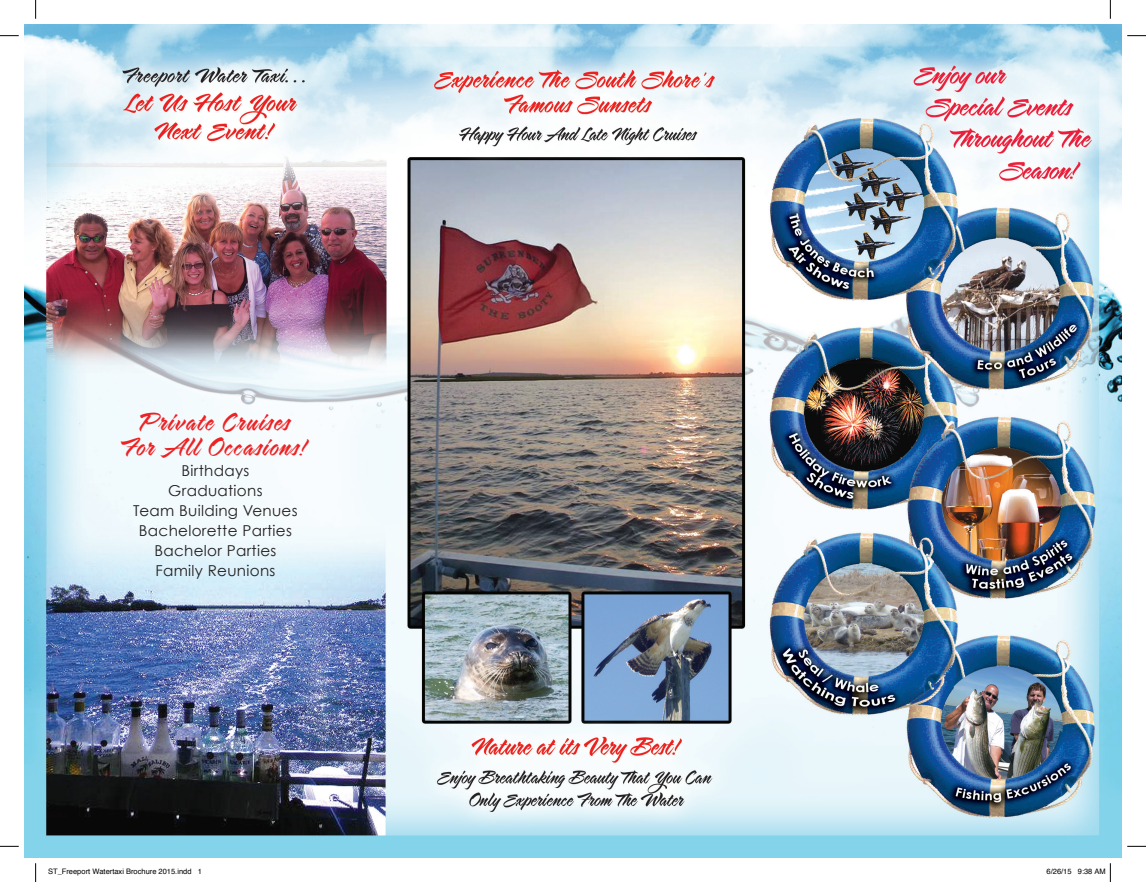
<style>
.page{position:relative;width:1146px;height:882px;background:#fff}
.page>*{position:absolute;margin:0;border:0;box-sizing:border-box;transform-origin:0 0}
.t1{font:30px/25px "SARAHSCRIPT";letter-spacing:.03em;color:#ee2123;text-align:center}
.t2{font:15px/20px "Century Gothic";letter-spacing:.02em;color:#231f20;text-align:center}
.t3{font:7.5px "Helvetica";color:#000}
</style>
<div class="page">
<img style="left:24px;top:24px;width:1097px;height:833px">
<svg style="left:0;top:35px;width:19px;height:1px"></svg>
<svg style="left:1127px;top:35px;width:19px;height:1px"></svg>
<svg style="left:0;top:845px;width:19px;height:1px"></svg>
<svg style="left:1127px;top:845px;width:19px;height:1px"></svg>
<svg style="left:35px;top:0;width:1px;height:19px"></svg>
<svg style="left:35px;top:863px;width:1px;height:18px"></svg>
<svg style="left:1109px;top:0;width:2px;height:19px"></svg>
<svg style="left:1109px;top:863px;width:2px;height:18px"></svg>
<h1 class="t1" style="left:122px;top:412px;width:189px">Private Cruises<br>For All Occasions!</h1>
<p class="t2" style="left:133px;top:460px;width:166px">Birthdays<br>Graduations<br>Team Building Venues<br>Bachelorette Parties<br>Bachelor Parties<br>Family Reunions</p>
<p class="t3" style="left:48px;top:865px;width:155px">ST_Freeport Watertaxi Brochure 2015.indd 1</p>
<p class="t3" style="left:1046px;top:865px;width:61px">6/26/15 9:38 AM</p>
</div>
